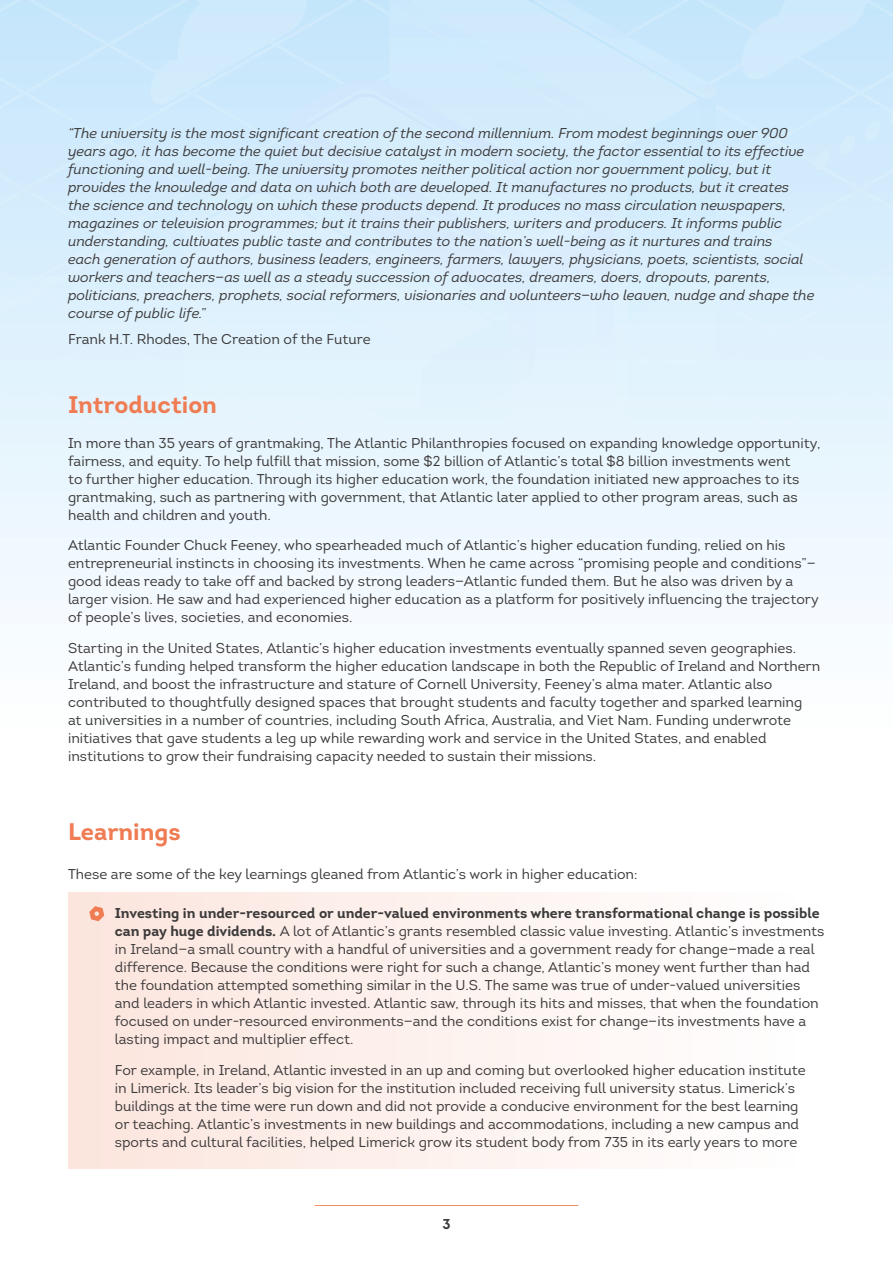
<style>
.page{position:relative;width:893px;height:1263px;background:#fff}
.page>*{position:absolute;margin:0;border:0;box-sizing:border-box;transform-origin:0 0}
.t1{font:700 24px "Intro";color:#ef7c53}
.t2{font:14.25px/18px "Intro";color:#3c3a3a}
.t3{font:italic 14.25px/18px "Intro";color:#3c3a3a}
.t4{font:700 14.25px "Intro";color:#3c3a3a}
.s1{font-weight:700}
</style>
<div class="page">
<div style="left:0;top:0;width:893px;height:738px;background:linear-gradient(to bottom,#c7e7fb,#feffff)"></div>
<hr style="left:315px;top:1205px;width:263px;height:1px;background:#ef7c53">
<div style="left:68px;top:892px;width:825px;height:277px;background:linear-gradient(to right,#fbe5dd,#fff)"></div>
<svg style="left:89px;top:906px;width:15px;height:15px"></svg>
<p class="t3" style="left:68px;top:124px;width:748px">“The university is the most significant creation of the second millennium. From modest beginnings over 900 years ago, it has become the quiet but decisive catalyst in modern society, the factor essential to its effective functioning and well-being. The university promotes neither political action nor government policy, but it provides the knowledge and data on which both are developed. It manufactures no products, but it creates the science and technology on which these products depend. It produces no mass circulation newspapers, magazines or television programmes; but it trains their publishers, writers and producers. It informs public understanding, cultivates public taste and contributes to the nation’s well-being as it nurtures and trains<br>each generation of authors, business leaders, engineers, farmers, lawyers, physicians, poets, scientists, social workers and teachers—as well as a steady succession of advocates, dreamers, doers, dropouts, parents, politicians, preachers, prophets, social reformers, visionaries and volunteers—who leaven, nudge and shape the course of public life.”</p>
<p class="t2" style="left:68px;top:330px;width:304px">Frank H.T. Rhodes, The Creation of the Future</p>
<h1 class="t1" style="left:68px;top:389px;width:151px">Introduction</h1>
<p class="t2" style="left:68px;top:434px;width:754px">In more than 35 years of grantmaking, The Atlantic Philanthropies focused on expanding knowledge opportunity, fairness, and equity. To help fulfill that mission, some $2 billion of Atlantic’s total $8 billion investments went<br>to further higher education. Through its higher education work, the foundation initiated new approaches to its grantmaking, such as partnering with government, that Atlantic later applied to other program areas, such as health and children and youth.</p>
<p class="t2" style="left:68px;top:536px;width:752px">Atlantic Founder Chuck Feeney, who spearheaded much of Atlantic’s higher education funding, relied on his entrepreneurial instincts in choosing its investments. When he came across “promising people and conditions”— good ideas ready to take off and backed by strong leaders—Atlantic funded them. But he also was driven by a larger vision. He saw and had experienced higher education as a platform for positively influencing the trajectory of people’s lives, societies, and economies.</p>
<p class="t2" style="left:68px;top:639px;width:754px">Starting in the United States, Atlantic’s higher education investments eventually spanned seven geographies.<br>Atlantic’s funding helped transform the higher education landscape in both the Republic of Ireland and Northern Ireland, and boost the infrastructure and stature of Cornell University, Feeney’s alma mater. Atlantic also contributed to thoughtfully designed spaces that brought students and faculty together and sparked learning<br>at universities in a number of countries, including South Africa, Australia, and Viet Nam. Funding underwrote initiatives that gave students a leg up while rewarding work and service in the United States, and enabled institutions to grow their fundraising capacity needed to sustain their missions.</p>
<h1 class="t1" style="left:68px;top:816px;width:114px">Learnings</h1>
<p class="t2" style="left:68px;top:865px;width:571px">These are some of the key learnings gleaned from Atlantic’s work in higher education:</p>
<p class="t2" style="left:115px;top:904px;width:711px"><span class="s1">Investing in under-resourced or under-valued environments where transformational change is possible can pay huge dividends.</span> A lot of Atlantic’s grants resembled classic value investing. Atlantic’s investments in Ireland—a small country with a handful of universities and a government ready for change—made a real difference. Because the conditions were right for such a change, Atlantic’s money went further than had the foundation attempted something similar in the U.S. The same was true of under-valued universities and leaders in which Atlantic invested. Atlantic saw, through its hits and misses, that when the foundation focused on under-resourced environments—and the conditions exist for change—its investments have a lasting impact and multiplier effect.</p>
<p class="t2" style="left:115px;top:1061px;width:692px">For example, in Ireland, Atlantic invested in an up and coming but overlooked higher education institute in Limerick. Its leader’s big vision for the institution included receiving full university status. Limerick’s buildings at the time were run down and did not provide a conducive environment for the best learning or teaching. Atlantic’s investments in new buildings and accommodations, including a new campus and sports and cultural facilities, helped Limerick grow its student body from 735 in its early years to more</p>
<p class="t4" style="left:442px;top:1215px;width:10px">3</p>
</div>
